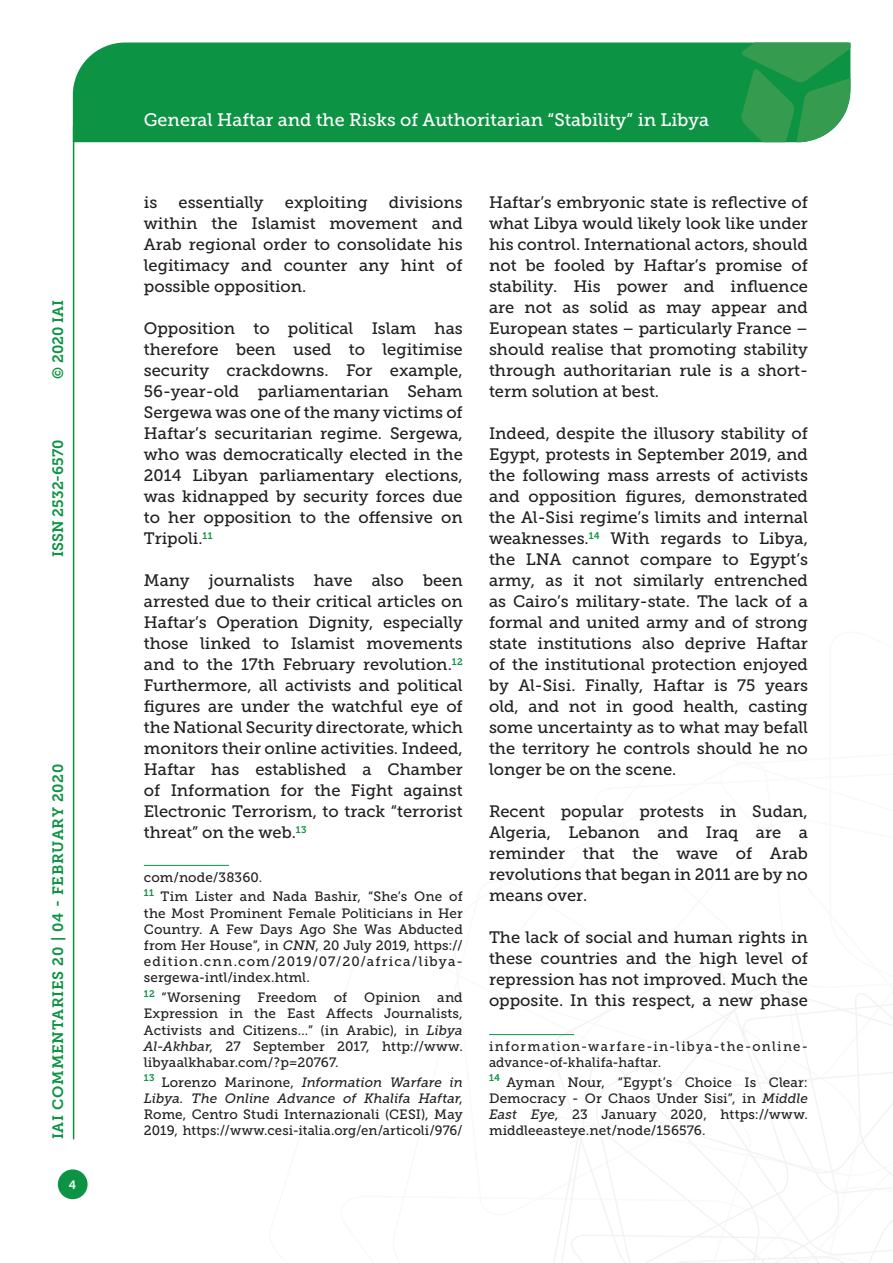
<style>
.page{position:relative;width:893px;height:1263px;background:#fff}
.page>*{position:absolute;margin:0;border:0;box-sizing:border-box;transform-origin:0 0}
.t1{font:18px "Museo Slab 500";color:#fff}
.Testo{font:16.5px/21px "Museo Slab 500";color:#231f20;text-align:justify}
.t2{font:15px "Museo Slab 700";letter-spacing:.05em;color:#0d9344}
.t3{font:15px "Museo Slab 700";color:#0d9344}
.Nota{font:13.5px/16.2px "Museo Slab 500";letter-spacing:.01em;color:#231f20;text-align:justify}
.Nota-2{font:13.5px/16.2px "Museo Slab 500";letter-spacing:.085em;color:#231f20}
.t4{font:12px "Museo Slab 700";color:#fff}
.s1{font-style:italic}
</style>
<div class="page">
<svg style="left:531px;top:960px;width:362px;height:303px"></svg>
<div style="left:73px;top:43px;width:668px;height:99px;background:#0d9344"></div>
<svg style="left:741px;top:43px;width:109px;height:99px;background:#339d54"></svg>
<div style="left:58px;top:1169px;width:30px;height:30px;background:#0d9344;border-radius:50%"></div>
<hr style="left:73px;top:126px;width:1px;height:1013px;background:#0d9344">
<hr style="left:489px;top:1034px;width:85px;height:1px;background:#0d9344">
<hr style="left:144px;top:865px;width:85px;height:1px;background:#0d9344">
<p class="t2" style="left:50px;top:379px;width:80px;rotate:-90deg">© 2020 IAI</p>
<p class="t3" style="left:50px;top:557px;width:119px;rotate:-90deg">ISSN 2532-6570</p>
<p class="t2" style="left:50px;top:1139px;width:377px;rotate:-90deg">IAI COMMENTARIES 20 | 04 - FEBRUARY 2020</p>
<p class="t4" style="left:69px;top:1178px;width:9px">4</p>
<p class="t1" style="left:144px;top:110px;width:567px">General Haftar and the Risks of Authoritarian “Stability” in Libya</p>
<p class="Testo" style="left:144px;top:192px;width:320px;text-indent:245px">divisions within the Islamist movement and Arab regional order to consolidate his legitimacy and counter any hint of possible opposition.</p>
<p class="Testo" style="left:144px;top:318px;width:320px">Opposition to political Islam has therefore been used to legitimise security crackdowns. For example, 56-year-old parliamentarian Seham Sergewa was one of the many victims of Haftar’s securitarian regime. Sergewa, who was democratically elected in the 2014 Libyan parliamentary elections, was kidnapped by security forces due to her opposition to the offensive on Tripoli.<sup>11</sup></p>
<p class="Testo" style="left:144px;top:570px;width:320px">Many journalists have also been arrested due to their critical articles on Haftar’s Operation Dignity, especially those linked to Islamist movements and to the 17th February revolution.<sup>12<br></sup>Furthermore, all activists and political figures are under the watchful eye of the National Security directorate, which monitors their online activities. Indeed, Haftar has established a Chamber of Information for the Fight against Electronic Terrorism, to track “terrorist threat” on the web.<sup>13</sup></p>
<p class="Nota" style="left:144px;top:869px;width:120px">com/node/38360.</p>
<p class="Nota" style="left:144px;top:889px;width:320px"><sup>11</sup> Tim Lister and Nada Bashir, “She’s One of the Most Prominent Female Politicians in Her Country. A Few Days Ago She Was Abducted from Her House”, in <span class="s1">CNN</span>, 20 July 2019, https:// edition.cnn.com/2019/07/20/africa/libya&shy;sergewa-intl/index.html.</p>
<p class="Nota" style="left:144px;top:989px;width:320px"><sup>12</sup> “Worsening Freedom of Opinion and Expression in the East Affects Journalists, Activists and Citizens…” (in Arabic), in <span class="s1">Libya Al-Akhbar</span>, 27 September 2017, http://www. libyaalkhabar.com/?p=20767.</p>
<p class="Nota" style="left:144px;top:1074px;width:320px"><sup>13</sup> Lorenzo Marinone, <span class="s1">Information Warfare in Libya. The Online Advance of Khalifa Haftar</span>, Rome, Centro Studi Internazionali (CESI), May 2019, https://www.cesi-italia.org/en/articoli/976/</p>
<p class="Testo" style="left:144px;top:192px;width:15px">is</p>
<p class="Testo" style="left:179px;top:192px;width:87px">essentially</p>
<p class="Testo" style="left:285px;top:192px;width:84px">exploiting</p>
<p class="Testo" style="left:489px;top:192px;width:320px">Haftar’s embryonic state is reflective of what Libya would likely look like under his control. International actors, should not be fooled by Haftar’s promise of stability. His power and influence are not as solid as may appear and European states – particularly France – should realise that promoting stability through authoritarian rule is a short&shy;term solution at best.</p>
<p class="Testo" style="left:489px;top:423px;width:320px">Indeed, despite the illusory stability of Egypt, protests in September 2019, and the following mass arrests of activists and opposition figures, demonstrated the Al-Sisi regime’s limits and internal weaknesses.<sup>14</sup> With regards to Libya, the LNA cannot compare to Egypt’s army, as it not similarly entrenched as Cairo’s military-state. The lack of a formal and united army and of strong state institutions also deprive Haftar of the institutional protection enjoyed by Al-Sisi. Finally, Haftar is 75 years old, and not in good health, casting some uncertainty as to what may befall the territory he controls should he no longer be on the scene.</p>
<p class="Testo" style="left:489px;top:801px;width:320px">Recent popular protests in Sudan, Algeria, Lebanon and Iraq are a reminder that the wave of Arab revolutions that began in 2011 are by no means over.</p>
<p class="Testo" style="left:489px;top:927px;width:320px">The lack of social and human rights in these countries and the high level of repression has not improved. Much the opposite. In this respect, a new phase</p>
<p class="Nota-2" style="left:489px;top:1038px;width:320px">information-warfare-in-libya-the-online&shy;advance-of-khalifa-haftar.</p>
<p class="Nota" style="left:489px;top:1074px;width:320px"><sup>14</sup> Ayman Nour, “Egypt’s Choice Is Clear:<br>Democracy - Or Chaos Under Sisi”, in <span class="s1">Middle East Eye</span>, 23 January 2020, https://www. middleeasteye.net/node/156576.</p>
</div>
